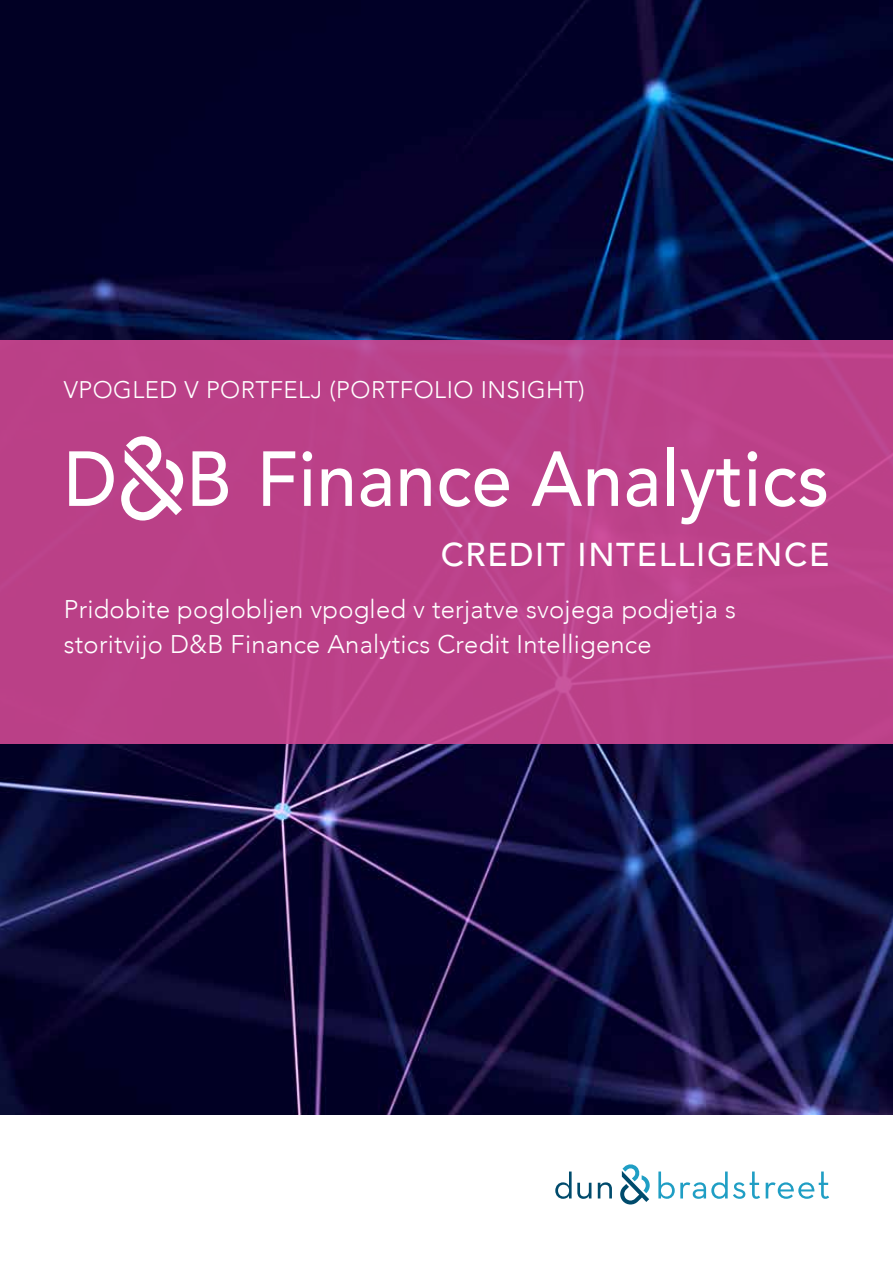
<style>
.page{position:relative;width:893px;height:1263px;background:#fff}
.page>*{position:absolute;margin:0;border:0;box-sizing:border-box;transform-origin:0 0}
.t1{font:500 77.1px "Avenir";letter-spacing:.01em;color:#fff;scale:.93 1}
.t2{font:500 33px "Avenir";letter-spacing:.05em;color:#fff}
.t3{font:300 25.5px/34.5px "Avenir";letter-spacing:.01em;color:#fff}
.t4{font:300 24px "Avenir";letter-spacing:.02em;color:#fff}
</style>
<div class="page">
<img style="left:0;top:0;width:893px;height:1114px">
<div style="left:0;top:340px;width:893px;height:404px;background:#bb4088"></div>
<svg style="left:555px;top:1164px;width:95px;height:40px"></svg>
<svg style="left:766px;top:1171px;width:63px;height:28px"></svg>
<svg style="left:658px;top:1171px;width:102px;height:28px"></svg>
<svg style="left:121px;top:436px;width:62px;height:84px"></svg>
<p class="t4" style="left:64px;top:376px;width:522px">VPOGLED V PORTFELJ (PORTFOLIO INSIGHT)</p>
<h1 class="t1" style="left:64px;top:412px;width:824px">D B Finance Analytics</h1>
<p class="t2" style="left:441px;top:526px;width:390px">CREDIT INTELLIGENCE</p>
<p class="t3" style="left:64px;top:592px;width:674px">Pridobite poglobljen vpogled v terjatve svojega podjetja s storitvijo D&amp;B Finance Analytics Credit Intelligence</p>
</div>
